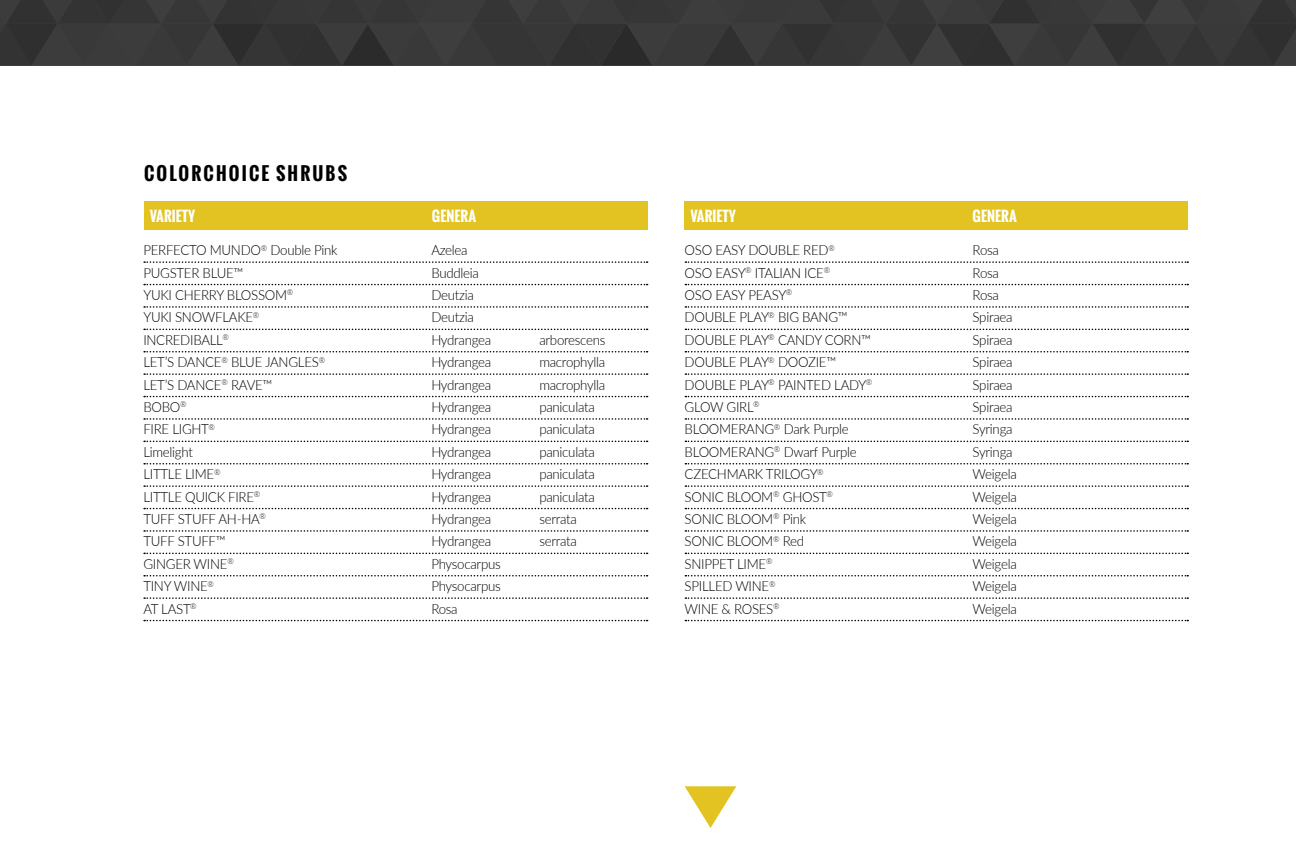
<style>
.page{position:relative;width:1296px;height:864px;background:#fff}
.page>*{position:absolute;margin:0;border:0;box-sizing:border-box;transform-origin:0 0}
.t1{font:700 18px "Oswald";letter-spacing:.12em;color:#000}
.t2{font:300 14px "Lato";letter-spacing:-.02em;color:#000;scale:.95 1}
.t3{font:700 14px "Oswald";color:#fff}
</style>
<div class="page">
<svg style="left:144px;top:261px;width:504px;height:2px"></svg>
<svg style="left:144px;top:284px;width:504px;height:1px"></svg>
<svg style="left:144px;top:306px;width:504px;height:2px"></svg>
<svg style="left:144px;top:329px;width:504px;height:1px"></svg>
<svg style="left:144px;top:351px;width:504px;height:2px"></svg>
<svg style="left:144px;top:373px;width:504px;height:2px"></svg>
<svg style="left:144px;top:396px;width:504px;height:1px"></svg>
<svg style="left:144px;top:418px;width:504px;height:2px"></svg>
<svg style="left:144px;top:441px;width:504px;height:1px"></svg>
<svg style="left:144px;top:463px;width:504px;height:2px"></svg>
<svg style="left:144px;top:485px;width:504px;height:2px"></svg>
<svg style="left:144px;top:508px;width:504px;height:1px"></svg>
<svg style="left:144px;top:530px;width:504px;height:2px"></svg>
<svg style="left:144px;top:553px;width:504px;height:1px"></svg>
<svg style="left:144px;top:575px;width:504px;height:2px"></svg>
<svg style="left:144px;top:597px;width:504px;height:2px"></svg>
<svg style="left:144px;top:620px;width:504px;height:1px"></svg>
<div style="left:144px;top:202px;width:503px;height:28px;background:#e3c321"></div>
<div style="left:685px;top:202px;width:503px;height:28px;background:#e3c321"></div>
<div style="left:0;top:0;width:1170px;height:65px;background:#373737"></div>
<div style="left:1170px;top:0;width:126px;height:65px;background:#373737"></div>
<svg style="left:685px;top:261px;width:503px;height:2px"></svg>
<svg style="left:685px;top:284px;width:503px;height:1px"></svg>
<svg style="left:685px;top:306px;width:503px;height:2px"></svg>
<svg style="left:685px;top:329px;width:503px;height:1px"></svg>
<svg style="left:685px;top:351px;width:503px;height:2px"></svg>
<svg style="left:685px;top:373px;width:503px;height:2px"></svg>
<svg style="left:685px;top:396px;width:503px;height:1px"></svg>
<svg style="left:685px;top:418px;width:503px;height:2px"></svg>
<svg style="left:685px;top:441px;width:503px;height:1px"></svg>
<svg style="left:685px;top:463px;width:503px;height:2px"></svg>
<svg style="left:685px;top:485px;width:503px;height:2px"></svg>
<svg style="left:685px;top:508px;width:503px;height:1px"></svg>
<svg style="left:685px;top:530px;width:503px;height:2px"></svg>
<svg style="left:685px;top:553px;width:503px;height:1px"></svg>
<svg style="left:685px;top:575px;width:503px;height:2px"></svg>
<svg style="left:685px;top:597px;width:503px;height:2px"></svg>
<svg style="left:685px;top:620px;width:503px;height:1px"></svg>
<svg style="left:685px;top:786px;width:51px;height:42px"></svg>
<p class="t1" style="left:144px;top:160px;width:205px">COLORCHOICE SHRUBS</p>
<p class="t3" style="left:150px;top:206px;width:47px">VARIETY</p>
<p class="t3" style="left:432px;top:206px;width:46px">GENERA</p>
<p class="t3" style="left:690px;top:206px;width:47px">VARIETY</p>
<p class="t3" style="left:973px;top:206px;width:46px">GENERA</p>
<p class="t2" style="left:685px;top:240px;width:160px">OSO EASY DOUBLE RED<sup>®</sup></p>
<p class="t2" style="left:973px;top:240px;width:29px">Rosa</p>
<p class="t2" style="left:685px;top:263px;width:155px">OSO EASY<sup>®</sup> ITALIAN ICE<sup>®</sup></p>
<p class="t2" style="left:973px;top:263px;width:29px">Rosa</p>
<p class="t2" style="left:685px;top:285px;width:115px">OSO EASY PEASY<sup>®</sup></p>
<p class="t2" style="left:973px;top:285px;width:29px">Rosa</p>
<p class="t2" style="left:685px;top:308px;width:173px">DOUBLE PLAY<sup>®</sup> BIG BANG™</p>
<p class="t2" style="left:973px;top:308px;width:44px">Spiraea</p>
<p class="t2" style="left:685px;top:330px;width:198px">DOUBLE PLAY<sup>®</sup> CANDY CORN™</p>
<p class="t2" style="left:973px;top:330px;width:44px">Spiraea</p>
<p class="t2" style="left:685px;top:352px;width:161px">DOUBLE PLAY<sup>®</sup> DOOZIE™</p>
<p class="t2" style="left:973px;top:352px;width:44px">Spiraea</p>
<p class="t2" style="left:685px;top:375px;width:199px">DOUBLE PLAY<sup>®</sup> PAINTED LADY<sup>®</sup></p>
<p class="t2" style="left:973px;top:375px;width:44px">Spiraea</p>
<p class="t2" style="left:685px;top:397px;width:80px">GLOW GIRL<sup>®</sup></p>
<p class="t2" style="left:973px;top:397px;width:44px">Spiraea</p>
<p class="t2" style="left:685px;top:420px;width:174px">BLOOMERANG<sup>®</sup> Dark Purple</p>
<p class="t2" style="left:973px;top:420px;width:44px">Syringa</p>
<p class="t2" style="left:685px;top:442px;width:183px">BLOOMERANG<sup>®</sup> Dwarf Purple</p>
<p class="t2" style="left:973px;top:442px;width:44px">Syringa</p>
<p class="t2" style="left:685px;top:464px;width:148px">CZECHMARK TRILOGY<sup>®</sup></p>
<p class="t2" style="left:973px;top:464px;width:48px">Weigela</p>
<p class="t2" style="left:685px;top:487px;width:158px">SONIC BLOOM<sup>®</sup> GHOST<sup>®</sup></p>
<p class="t2" style="left:973px;top:487px;width:48px">Weigela</p>
<p class="t2" style="left:685px;top:509px;width:130px">SONIC BLOOM<sup>®</sup> Pink</p>
<p class="t2" style="left:973px;top:509px;width:48px">Weigela</p>
<p class="t2" style="left:685px;top:532px;width:127px">SONIC BLOOM<sup>®</sup> Red</p>
<p class="t2" style="left:973px;top:532px;width:48px">Weigela</p>
<p class="t2" style="left:685px;top:554px;width:94px">SNIPPET LIME<sup>®</sup></p>
<p class="t2" style="left:973px;top:554px;width:48px">Weigela</p>
<p class="t2" style="left:685px;top:576px;width:97px">SPILLED WINE<sup>®</sup></p>
<p class="t2" style="left:973px;top:576px;width:48px">Weigela</p>
<p class="t2" style="left:685px;top:599px;width:102px">WINE &amp; ROSES<sup>®</sup></p>
<p class="t2" style="left:973px;top:599px;width:48px">Weigela</p>
<p class="t2" style="left:143px;top:240px;width:206px">PERFECTO MUNDO<sup>®</sup> Double Pink</p>
<p class="t2" style="left:431px;top:240px;width:40px">Azelea</p>
<p class="t2" style="left:143px;top:263px;width:107px">PUGSTER BLUE™</p>
<p class="t2" style="left:431px;top:263px;width:52px">Buddleia</p>
<p class="t2" style="left:143px;top:285px;width:160px">YUKI CHERRY BLOSSOM<sup>®</sup></p>
<p class="t2" style="left:431px;top:285px;width:46px">Deutzia</p>
<p class="t2" style="left:143px;top:308px;width:124px">YUKI SNOWFLAKE<sup>®</sup></p>
<p class="t2" style="left:431px;top:308px;width:46px">Deutzia</p>
<p class="t2" style="left:143px;top:330px;width:92px">INCREDIBALL<sup>®</sup></p>
<p class="t2" style="left:431px;top:330px;width:65px">Hydrangea</p>
<p class="t2" style="left:539px;top:330px;width:71px">arborescens</p>
<p class="t2" style="left:143px;top:352px;width:193px">LET’S DANCE<sup>®</sup> BLUE JANGLES<sup>®</sup></p>
<p class="t2" style="left:431px;top:352px;width:65px">Hydrangea</p>
<p class="t2" style="left:539px;top:352px;width:71px">macrophylla</p>
<p class="t2" style="left:143px;top:375px;width:137px">LET’S DANCE<sup>®</sup> RAVE™</p>
<p class="t2" style="left:431px;top:375px;width:65px">Hydrangea</p>
<p class="t2" style="left:539px;top:375px;width:71px">macrophylla</p>
<p class="t2" style="left:143px;top:397px;width:47px">BOBO<sup>®</sup></p>
<p class="t2" style="left:431px;top:397px;width:65px">Hydrangea</p>
<p class="t2" style="left:539px;top:397px;width:60px">paniculata</p>
<p class="t2" style="left:143px;top:420px;width:77px">FIRE LIGHT<sup>®</sup></p>
<p class="t2" style="left:431px;top:420px;width:65px">Hydrangea</p>
<p class="t2" style="left:539px;top:420px;width:60px">paniculata</p>
<p class="t2" style="left:143px;top:442px;width:54px">Limelight</p>
<p class="t2" style="left:431px;top:442px;width:65px">Hydrangea</p>
<p class="t2" style="left:539px;top:442px;width:60px">paniculata</p>
<p class="t2" style="left:143px;top:464px;width:83px">LITTLE LIME<sup>®</sup></p>
<p class="t2" style="left:431px;top:464px;width:65px">Hydrangea</p>
<p class="t2" style="left:539px;top:464px;width:60px">paniculata</p>
<p class="t2" style="left:143px;top:487px;width:125px">LITTLE QUICK FIRE<sup>®</sup></p>
<p class="t2" style="left:431px;top:487px;width:65px">Hydrangea</p>
<p class="t2" style="left:539px;top:487px;width:60px">paniculata</p>
<p class="t2" style="left:143px;top:509px;width:131px">TUFF STUFF AH-HA<sup>®</sup></p>
<p class="t2" style="left:431px;top:509px;width:65px">Hydrangea</p>
<p class="t2" style="left:539px;top:509px;width:41px">serrata</p>
<p class="t2" style="left:143px;top:532px;width:88px">TUFF STUFF™</p>
<p class="t2" style="left:431px;top:532px;width:65px">Hydrangea</p>
<p class="t2" style="left:539px;top:532px;width:41px">serrata</p>
<p class="t2" style="left:143px;top:554px;width:97px">GINGER WINE<sup>®</sup></p>
<p class="t2" style="left:431px;top:554px;width:75px">Physocarpus</p>
<p class="t2" style="left:143px;top:576px;width:76px">TINY WINE<sup>®</sup></p>
<p class="t2" style="left:431px;top:576px;width:75px">Physocarpus</p>
<p class="t2" style="left:143px;top:599px;width:58px">AT LAST<sup>®</sup></p>
<p class="t2" style="left:431px;top:599px;width:29px">Rosa</p>
</div>
